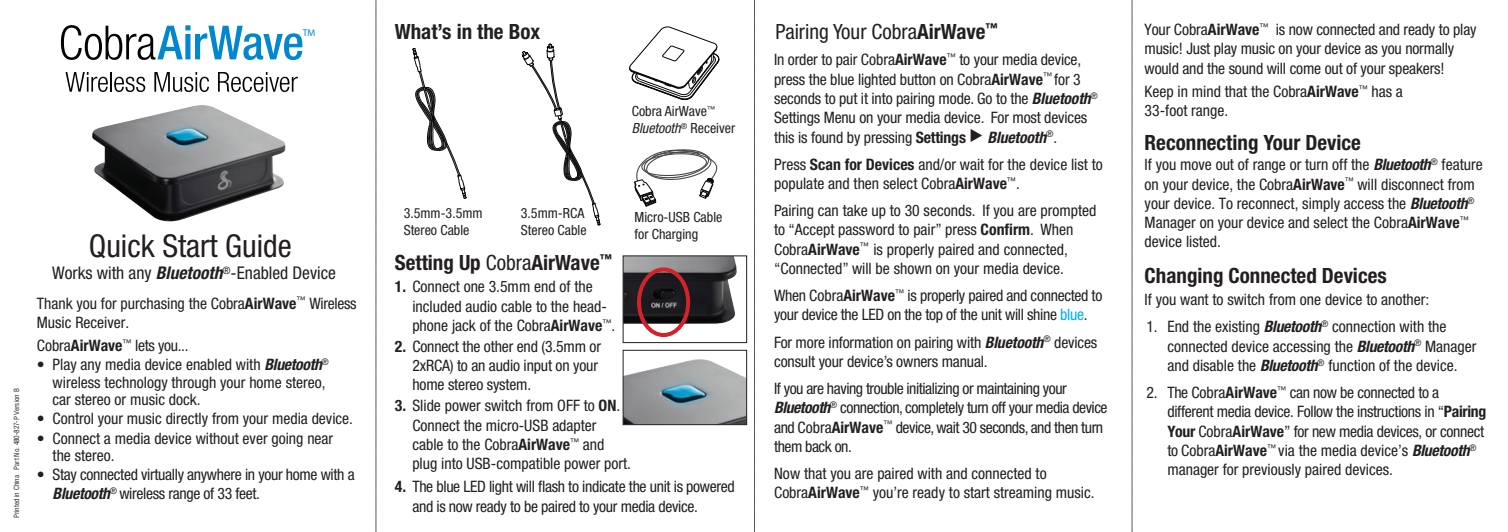
<style>
.page{position:relative;width:1508px;height:532px;background:#fff}
.page>*{position:absolute;margin:0;border:0;box-sizing:border-box;transform-origin:0 0}
.t1{font:condensed 31.5px "Helvetica Neue LT Std";color:#231f20}
.t2{font:700 condensed 21px "Helvetica Neue LT Std";color:#231f20}
.t3{font:condensed 21px "Helvetica Neue LT Std";color:#231f20}
.t4{font:condensed 17.5px "Helvetica Neue LT Std";color:#231f20}
.t5{font:condensed 15.75px/19.2px "Helvetica Neue LT Std";color:#231f20}
.t6{font:condensed 15.75px/19.2px "Helvetica Neue LT Std";letter-spacing:-.02em;color:#231f20}
.t7{font:condensed 15.75px/19.2px "Helvetica Neue LT Std";letter-spacing:-.03em;color:#231f20}
.t8{font:condensed 14px/16.8px "Helvetica Neue LT Std";color:#231f20}
.t9{font:9.8px "Myriad Pro";color:#0087cd}
.t10{font:condensed 7px "Helvetica";letter-spacing:-.01em;color:#231f20}
.s1{font-weight:700;font-style:italic}
.s2{font-weight:700}
.s3{font-style:italic}
.s4{font-weight:400}
.s5{color:#00aeef}
</style>
<div class="page">
<svg style="left:376px;top:0;width:1px;height:532px"></svg>
<svg style="left:754px;top:0;width:1px;height:532px"></svg>
<svg style="left:1132px;top:0;width:1px;height:532px"></svg>
<svg style="left:412px;top:47px;width:55px;height:152px"></svg>
<svg style="left:522px;top:43px;width:79px;height:183px"></svg>
<svg style="left:634px;top:149px;width:84px;height:57px"></svg>
<svg style="left:629px;top:26px;width:91px;height:74px"></svg>
<svg style="left:61px;top:25px;width:241px;height:35px"></svg>
<svg style="left:66px;top:72px;width:42px;height:20px"></svg>
<hr style="left:110px;top:72px;width:2px;height:20px;background:#040503">
<svg style="left:114px;top:77px;width:31px;height:15px"></svg>
<svg style="left:154px;top:72px;width:55px;height:20px"></svg>
<svg style="left:218px;top:72px;width:80px;height:20px"></svg>
<img style="left:92px;top:105px;width:194px;height:116px">
<img style="left:625px;top:257px;width:112px;height:66px">
<div style="left:623px;top:255px;width:124px;height:87px;border:1px solid #231f20"></div>
<div style="left:637px;top:267px;width:53px;height:70px;border:4px solid #d1232a;border-radius:50%"></div>
<img style="left:625px;top:359px;width:120px;height:63px">
<div style="left:623px;top:350px;width:124px;height:74px;border:1px solid #231f20"></div>
<p class="t9" style="left:303px;top:27px;width:14px">TM</p>
<p class="t10" style="left:12px;top:518px;width:131px;rotate:-90deg">Printed in China Part No. 480-827-P Version B</p>
<h1 class="t1" style="left:89px;top:227px;width:204px">Quick Start Guide</h1>
<p class="t4" style="left:52px;top:263px;width:285px">Works with any <span class="s1">Bluetooth</span><sup>®</sup>-Enabled Device</p>
<p class="t5" style="left:37px;top:293px;width:321px">Thank you for purchasing the Cobra<span class="s2">AirWave</span><sup>™</sup> Wireless<br>Music Receiver.</p>
<p class="t6" style="left:37px;top:336px;width:153px">Cobra<span class="s2">AirWave</span><sup>™</sup> lets you...</p>
<p class="t5" style="left:53px;top:355px;width:278px;line-height:17.5px;text-indent:-16px">• Play any media device enabled with <span class="s1">Bluetooth</span><sup>® </sup>wireless technology through your home stereo, car stereo or music dock.</p>
<p class="t5" style="left:37px;top:409px;width:318px">• Control your music directly from your media device.</p>
<p class="t5" style="left:53px;top:429px;width:282px;line-height:17.5px;text-indent:-16px">• Connect a media device without ever going near the stereo.</p>
<p class="t6" style="left:53px;top:464px;width:304px;text-indent:-16px">• Stay connected virtually anywhere in your home with a<br><span class="s1">Bluetooth</span><sup>®</sup> wireless range of 33 feet.</p>
<h2 class="t2" style="left:395px;top:19px;width:147px">What’s in the Box</h2>
<p class="t8" style="left:632px;top:103px;width:105px">Cobra AirWave<sup>™<br></sup><span class="s3">Bluetooth</span><sup>®</sup> Receiver</p>
<p class="t8" style="left:404px;top:205px;width:80px">3.5mm-3.5mm<br>Stereo Cable</p>
<p class="t8" style="left:521px;top:205px;width:67px">3.5mm-RCA<br>Stereo Cable</p>
<h2 class="t2" style="left:395px;top:250px;width:219px">Setting Up <span class="s4">Cobra</span>AirWave<sup>™</sup></h2>
<p class="t8" style="left:634px;top:208px;width:89px">Micro-USB Cable for Charging</p>
<p class="t5" style="left:412px;top:277px;width:204px;text-indent:-17px"><span class="s2">1.</span> Connect one 3.5mm end of the included audio cable to the head&shy;phone jack of the Cobra<span class="s2">AirWave</span><sup>™</sup>.</p>
<p class="t5" style="left:412px;top:336px;width:190px;text-indent:-17px"><span class="s2">2.</span> Connect the other end (3.5mm or<br>2xRCA) to an audio input on your home stereo system.</p>
<p class="t5" style="left:412px;top:395px;width:220px;text-indent:-17px"><span class="s2">3.</span> Slide power switch from OFF to <span class="s2">ON</span>.<br>Connect the micro-USB adapter cable to the Cobra<span class="s2">AirWave</span><sup>™</sup> and plug into USB-compatible power port.</p>
<p class="t6" style="left:412px;top:477px;width:324px;text-indent:-17px"><span class="s2">4.</span> The blue LED light will flash to indicate the unit is powered and is now ready to be paired to your media device.</p>
<h2 class="t3" style="left:776px;top:19px;width:224px">Pairing Your Cobra<span class="s2">AirWave</span><sup>™</sup></h2>
<p class="t5" style="left:774px;top:50px;width:325px">In order to pair Cobra<span class="s2">AirWave</span><sup>™</sup> to your media device, press the blue lighted button on Cobra<span class="s2">AirWave</span><sup>™</sup> for 3 seconds to put it into pairing mode. Go to the <span class="s1">Bluetooth</span><sup>® </sup>Settings Menu on your media device. For most devices this is found by pressing <span class="s2">Settings</span> ◆ <span class="s1">Bluetooth</span><sup>®</sup>.</p>
<p class="t5" style="left:774px;top:154px;width:330px">Press <span class="s2">Scan for Devices</span> and/or wait for the device list to populate and then select Cobra<span class="s2">AirWave</span><sup>™</sup>.</p>
<p class="t5" style="left:774px;top:201px;width:324px">Pairing can take up to 30 seconds. If you are prompted to “Accept password to pair” press <span class="s2">Confirm</span>. When Cobra<span class="s2">AirWave</span><sup>™</sup> is properly paired and connected, “Connected” will be shown on your media device.</p>
<p class="t6" style="left:774px;top:285px;width:330px">When Cobra<span class="s2">AirWave</span><sup>™</sup> is properly paired and connected to your device the LED on the top of the unit will shine <span class="s5">blue</span>.</p>
<p class="t5" style="left:774px;top:332px;width:325px">For more information on pairing with <span class="s1">Bluetooth</span><sup>®</sup> devices consult your device’s owners manual.</p>
<p class="t7" style="left:774px;top:378px;width:335px">If you are having trouble initializing or maintaining your <span class="s1">Bluetooth</span><sup>®</sup> connection, completely turn off your media device and Cobra<span class="s2">AirWave</span><sup>™</sup> device, wait 30 seconds, and then turn them back on.</p>
<p class="t5" style="left:774px;top:463px;width:322px">Now that you are paired with and connected to<br>Cobra<span class="s2">AirWave</span><sup>™</sup> you’re ready to start streaming music.</p>
<p class="t5" style="left:1145px;top:20px;width:333px">Your Cobra<span class="s2">AirWave</span><sup>™</sup> is now connected and ready to play music! Just play music on your device as you normally would and the sound will come out of your speakers!</p>
<p class="t5" style="left:1145px;top:82px;width:260px">Keep in mind that the Cobra<span class="s2">AirWave</span><sup>™</sup> has a<br>33-foot range.</p>
<h2 class="t2" style="left:1145px;top:129px;width:218px">Reconnecting Your Device</h2>
<p class="t5" style="left:1145px;top:155px;width:340px">If you move out of range or turn off the <span class="s1">Bluetooth</span><sup>®</sup> feature on your device, the Cobra<span class="s2">AirWave</span><sup>™</sup> will disconnect from your device. To reconnect, simply access the <span class="s1">Bluetooth</span><sup>® </sup>Manager on your device and select the Cobra<span class="s2">AirWave</span><sup>™ </sup>device listed.</p>
<h2 class="t2" style="left:1145px;top:262px;width:244px">Changing Connected Devices</h2>
<p class="t5" style="left:1145px;top:289px;width:286px">If you want to switch from one device to another:</p>
<p class="t5" style="left:1167px;top:317px;width:311px;text-indent:-21px">1. End the existing <span class="s1">Bluetooth</span><sup>®</sup> connection with the connected device accessing the <span class="s1">Bluetooth</span><sup>®</sup> Manager and disable the <span class="s1">Bluetooth</span><sup>®</sup> function of the device.</p>
<p class="t6" style="left:1167px;top:382px;width:320px;text-indent:-21px">2. The Cobra<span class="s2">AirWave</span><sup>™</sup> can now be connected to a different media device. Follow the instructions in “<span class="s2">Pairing Your</span> Cobra<span class="s2">AirWave</span>” for new media devices, or connect to Cobra<span class="s2">AirWave</span><sup>™</sup> via the media device’s <span class="s1">Bluetooth</span><sup>® </sup>manager for previously paired devices.</p>
</div>
